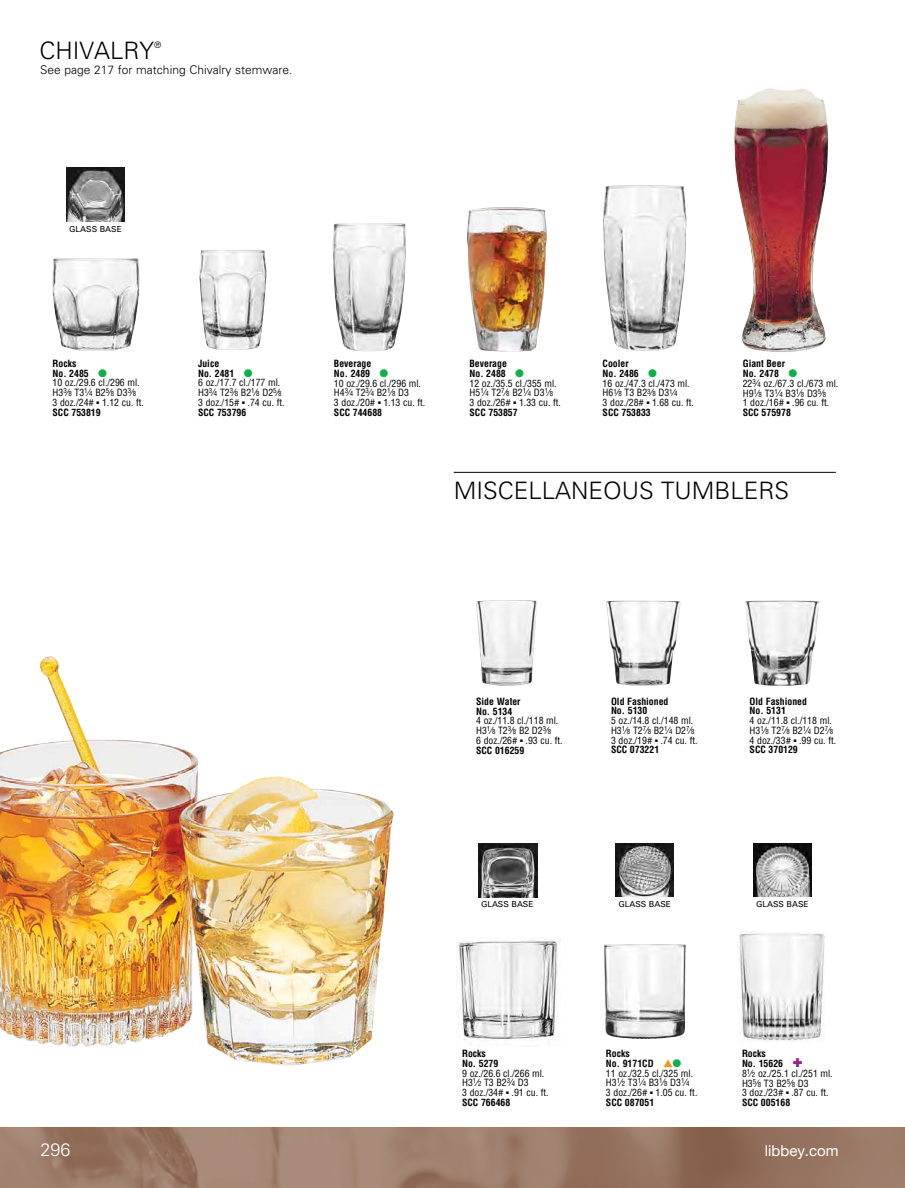
<style>
.page{position:relative;width:905px;height:1188px;background:#fff}
.page>*{position:absolute;margin:0;border:0;box-sizing:border-box;transform-origin:0 0}
.t1{font:300 24px "Univers";color:#000}
.t2{font:300 18px "Univers";color:#fff}
.t3{font:15px "Helvetica Neue";color:#fff}
.t4{font:300 12px "Univers";color:#000}
.t5{font:9.75px/9.8px "Food Service Roman";color:#000}
.t6{font:9.75px/9.8px "Food Service Symbols";color:#000}
.t7{font:9.75px "Food Service Symbols";color:#0db14b}
.t8{font:300 8.85px "Univers";color:#000}
.t9{font:8.25px "Univers";color:#000}
.s1{font-size:6.9px}
.s2{font-family:"Helvetica"}
.s3{font-family:"Universal Newswith Comm Pi"}
</style>
<div class="page">
<img style="left:0;top:656px;width:393px;height:410px">
<hr style="left:453px;top:472px;width:382px;height:1px;background:#000">
<img style="left:476px;top:600px;width:61px;height:86px">
<img style="left:737px;top:931px;width:87px;height:111px">
<img style="left:604px;top:944px;width:82px;height:95px">
<img style="left:745px;top:600px;width:74px;height:86px">
<img style="left:606px;top:601px;width:75px;height:85px">
<img style="left:332px;top:223px;width:74px;height:129px">
<img style="left:52px;top:258px;width:88px;height:93px">
<img style="left:199px;top:250px;width:67px;height:100px">
<img style="left:467px;top:207px;width:80px;height:145px">
<img style="left:603px;top:185px;width:83px;height:166px">
<img style="left:734px;top:88px;width:94px;height:264px">
<img style="left:456px;top:939px;width:105px;height:105px">
<img style="left:66px;top:168px;width:59px;height:54px">
<img style="left:478px;top:843px;width:59px;height:54px">
<img style="left:615px;top:843px;width:59px;height:54px">
<img style="left:753px;top:843px;width:58px;height:54px">
<img style="left:0;top:1127px;width:904px;height:61px">
<h1 class="t1" style="left:39px;top:36px;width:116px">CHIVALRY</h1>
<p class="t8" style="left:154px;top:39px;width:9px">®</p>
<p class="t4" style="left:40px;top:62px;width:254px">See page 217 for matching Chivalry stemware.</p>
<p class="t9" style="left:69px;top:224px;width:54px">GLASS BASE</p>
<p class="t7" style="left:99px;top:367px;width:10px">•</p>
<p class="t5" style="left:52px;top:378px;width:93px">10 oz./29.6 cl./296 ml.<br>H3<sup>3</sup>⁄<span class="s1">8</span> T3<sup>1</sup>⁄<span class="s1">4</span> B2<sup>5</sup>⁄<span class="s1">8</span> D3<sup>3</sup>⁄<span class="s1">8<br></span>3 doz./24<span class="s2">#</span> <span class="s3">▪</span> 1.12 cu. ft.</p>
<p class="t7" style="left:244px;top:367px;width:10px">•</p>
<p class="t5" style="left:198px;top:378px;width:88px">6 oz./17.7 cl./177 ml.<br>H3<sup>3</sup>⁄<span class="s1">4</span> T2<sup>3</sup>⁄<span class="s1">8</span> B2<sup>1</sup>⁄<span class="s1">8</span> D2<sup>5</sup>⁄<span class="s1">8<br></span>3 doz./15<span class="s2">#</span> <span class="s3">▪</span> .74 cu. ft.</p>
<p class="t7" style="left:380px;top:367px;width:10px">•</p>
<p class="t5" style="left:334px;top:378px;width:93px">10 oz./29.6 cl./296 ml.<br>H4<sup>3</sup>⁄<span class="s1">4</span> T2<sup>3</sup>⁄<span class="s1">4</span> B2<sup>1</sup>⁄<span class="s1">8</span> D3<br>3 doz./20<span class="s2">#</span> <span class="s3">▪</span> 1.13 cu. ft.</p>
<p class="t7" style="left:515px;top:367px;width:10px">•</p>
<p class="t5" style="left:469px;top:378px;width:93px">12 oz./35.5 cl./355 ml.<br>H5<sup>1</sup>⁄<span class="s1">4</span> T2<sup>7</sup>⁄<span class="s1">8</span> B2<sup>1</sup>⁄<span class="s1">4</span> D3<sup>1</sup>⁄<span class="s1">8<br></span>3 doz./26<span class="s2">#</span> <span class="s3">▪</span> 1.33 cu. ft.</p>
<p class="t6" style="left:608px;top:359px;width:14px">□□●</p>
<p class="t7" style="left:648px;top:367px;width:10px">•</p>
<p class="t5" style="left:602px;top:378px;width:93px">16 oz./47.3 cl./473 ml.<br>H6<sup>1</sup>⁄<span class="s1">8</span> T3 B2<sup>3</sup>⁄<span class="s1">8</span> D3<sup>1</sup>⁄<span class="s1">4<br></span>3 doz./28<span class="s2">#</span> <span class="s3">▪</span> 1.68 cu. ft.</p>
<p class="t6" style="left:631px;top:407px;width:21px">✓ ✓✓</p>
<p class="t7" style="left:788px;top:368px;width:10px">•</p>
<p class="t5" style="left:742px;top:378px;width:97px">22<sup>3</sup>⁄<span class="s1">4</span> oz./67.3 cl./673 ml.<br>H9<sup>1</sup>⁄<span class="s1">8</span> T3<sup>1</sup>⁄<span class="s1">4</span> B3<sup>1</sup>⁄<span class="s1">8</span> D3<sup>5</sup>⁄<span class="s1">8<br></span>1 doz./16<span class="s2">#</span> <span class="s3">▪</span> .96 cu. ft.</p>
<h1 class="t1" style="left:453px;top:476px;width:337px">MISCELLANEOUS TUMBLERS</h1>
<p class="t6" style="left:482px;top:706px;width:32px">□ ✓✔</p>
<p class="t5" style="left:476px;top:716px;width:88px">4 oz./11.8 cl./118 ml.<br>H3<sup>1</sup>⁄<span class="s1">8</span> T2<sup>3</sup>⁄<span class="s1">8</span> B2 D2<sup>3</sup>⁄<span class="s1">8<br></span>6 doz./26<span class="s2">#</span> <span class="s3">▪</span> .93 cu. ft.</p>
<p class="t6" style="left:617px;top:696px;width:43px">● ▲ □■</p>
<p class="t5" style="left:611px;top:716px;width:88px">5 oz./14.8 cl./148 ml.<br>H3<sup>1</sup>⁄<span class="s1">8</span> T2<sup>7</sup>⁄<span class="s1">8</span> B2<sup>1</sup>⁄<span class="s1">4</span> D2<sup>7</sup>⁄<span class="s1">8<br></span>3 doz./19<span class="s2">#</span> <span class="s3">▪</span> .74 cu. ft.</p>
<p class="t6" style="left:755px;top:696px;width:43px">● ▲ □■</p>
<p class="t5" style="left:749px;top:715px;width:88px">4 oz./11.8 cl./118 ml.<br>H3<sup>1</sup>⁄<span class="s1">8</span> T2<sup>7</sup>⁄<span class="s1">8</span> B2<sup>1</sup>⁄<span class="s1">4</span> D2<sup>7</sup>⁄<span class="s1">8<br></span>4 doz./33<span class="s2">#</span> <span class="s3">▪</span> .99 cu. ft.</p>
<p class="t9" style="left:481px;top:899px;width:54px">GLASS BASE</p>
<p class="t9" style="left:618px;top:899px;width:54px">GLASS BASE</p>
<p class="t9" style="left:756px;top:899px;width:54px">GLASS BASE</p>
<p class="t6" style="left:468px;top:1049px;width:19px">□ ▲ □</p>
<p class="t5" style="left:462px;top:1068px;width:88px">9 oz./26.6 cl./266 ml.<br>H3<sup>1</sup>⁄<span class="s1">2</span> T3 B2<sup>3</sup>⁄<span class="s1">4</span> D3<br>3 doz./34<span class="s2">#</span> <span class="s3">▪</span> .91 cu. ft.</p>
<p class="t6" style="left:612px;top:1049px;width:19px">□ ▲ □</p>
<p class="t7" style="left:673px;top:1057px;width:10px">•</p>
<p class="t5" style="left:606px;top:1068px;width:93px">11 oz./32.5 cl./325 ml.<br>H3<sup>1</sup>⁄<span class="s1">2</span> T3<sup>1</sup>⁄<span class="s1">4</span> B3<sup>1</sup>⁄<span class="s1">8</span> D3<sup>1</sup>⁄<span class="s1">4<br></span>3 doz./26<span class="s2">#</span> <span class="s3">▪</span> 1.05 cu. ft.</p>
<p class="t6" style="left:748px;top:1049px;width:19px">□ ▲ □</p>
<p class="t5" style="left:742px;top:1068px;width:92px">8<sup>1</sup>⁄<span class="s1">2</span> oz./25.1 cl./251 ml.<br>H3<sup>5</sup>⁄<span class="s1">8</span> T3 B2<sup>5</sup>⁄<span class="s1">8</span> D3<br>3 doz./23<span class="s2">#</span> <span class="s3">▪</span> .87 cu. ft.</p>
<h2 class="t2" style="left:40px;top:1139px;width:32px">296</h2>
<h3 class="t3" style="left:764px;top:1140px;width:75px">libbey.com</h3>
</div>
